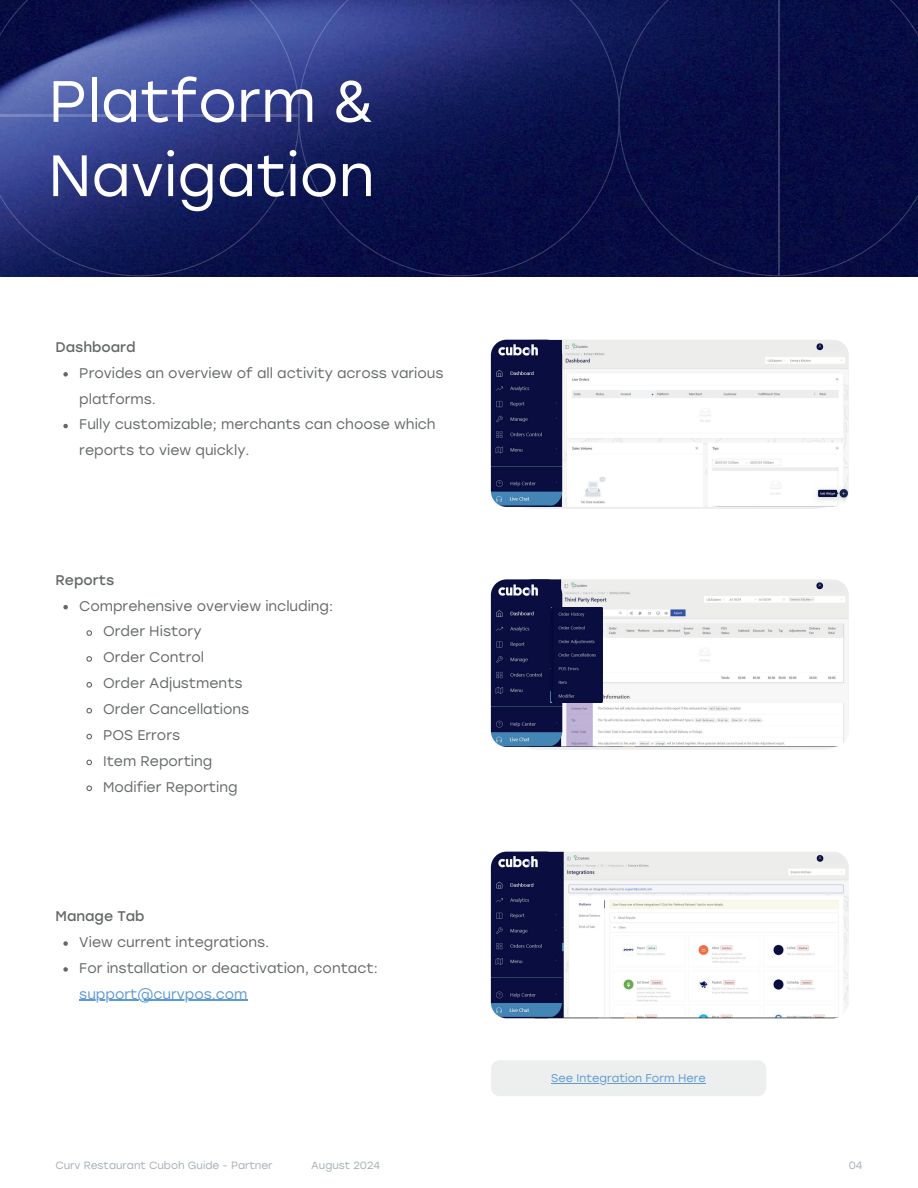
<style>
.page{position:relative;width:918px;height:1188px;background:#fff}
.page>*{position:absolute;margin:0;border:0;box-sizing:border-box;transform-origin:0 0}
.t1{font:58.2px/74.2px "Stolzl";color:#fff}
.t2{font:13.95px/25.8px "Stolzl";color:#646869}
.t3{font:13.95px "Stolzl";color:#646869}
.t4{font:13.95px "Stolzl";color:#5d9ad3}
.t5{font:11.25px "Stolzl";color:#5d9ad3}
.t6{font:10.5px "Stolzl";color:#a5aeb3}
</style>
<div class="page">
<svg style="left:620px;top:0;width:298px;height:276px;background:#080d44"></svg>
<svg style="left:300px;top:0;width:320px;height:276px;background:#131b59"></svg>
<svg style="left:0;top:0;width:300px;height:276px;background:#2a3579"></svg>
<hr style="left:779px;top:0;width:1px;height:276px;background:#fff">
<hr style="left:0;top:115px;width:299px;height:1px;background:#fff">
<img style="left:562px;top:579px;width:287px;height:168px">
<img style="left:491px;top:579px;width:71px;height:168px">
<img style="left:551px;top:607px;width:52px;height:96px">
<img style="left:518px;top:340px;width:331px;height:167px;border-radius:16px">
<img style="left:491px;top:340px;width:71px;height:167px;border-radius:16px">
<img style="left:521px;top:852px;width:328px;height:166px;border-radius:16px">
<img style="left:491px;top:852px;width:71px;height:166px;border-radius:16px">
<div style="left:491px;top:1060px;width:275px;height:36px;background:#edeeee;border-radius:9px"></div>
<hr style="left:551px;top:1083px;width:155px;height:1px;background:#5d9ad3">
<svg style="left:63px;top:372px;width:5px;height:5px"></svg>
<svg style="left:63px;top:424px;width:5px;height:4px"></svg>
<svg style="left:63px;top:605px;width:5px;height:4px"></svg>
<svg style="left:86px;top:630px;width:6px;height:6px"></svg>
<svg style="left:86px;top:656px;width:6px;height:6px"></svg>
<svg style="left:86px;top:682px;width:6px;height:6px"></svg>
<svg style="left:86px;top:707px;width:6px;height:7px"></svg>
<svg style="left:86px;top:733px;width:6px;height:7px"></svg>
<svg style="left:86px;top:759px;width:6px;height:7px"></svg>
<svg style="left:86px;top:785px;width:6px;height:7px"></svg>
<svg style="left:63px;top:941px;width:5px;height:5px"></svg>
<svg style="left:63px;top:967px;width:5px;height:5px"></svg>
<hr style="left:79px;top:1000px;width:169px;height:1px;background:#5d9ad3">
<h1 class="t1" style="left:48px;top:62px;width:328px">Platform &amp;<br>Navigation</h1>
<p class="t3" style="left:56px;top:337px;width:82px">Dashboard</p>
<p class="t2" style="left:79px;top:359px;width:366px">Provides an overview of all activity across various platforms.<br>Fully customizable; merchants can choose which reports to view quickly.</p>
<p class="t3" style="left:56px;top:570px;width:60px">Reports</p>
<p class="t2" style="left:103px;top:592px;width:232px;text-indent:-24px">Comprehensive overview including:<br>Order History<br>Order Control<br>Order Adjustments<br>Order Cancellations<br>POS Errors<br>Item Reporting<br>Modifier Reporting</p>
<p class="t3" style="left:56px;top:906px;width:91px">Manage Tab</p>
<p class="t2" style="left:79px;top:929px;width:300px">View current integrations.<br>For installation or deactivation, contact:</p>
<p class="t4" style="left:79px;top:984px;width:170px">support@curvpos.com</p>
<p class="t6" style="left:56px;top:1158px;width:219px">Curv Restaurant Cuboh Guide - Partner</p>
<p class="t6" style="left:311px;top:1158px;width:70px">August 2024</p>
<p class="t5" style="left:551px;top:1070px;width:156px">See Integration Form Here</p>
<p class="t6" style="left:849px;top:1158px;width:15px">04</p>
</div>
